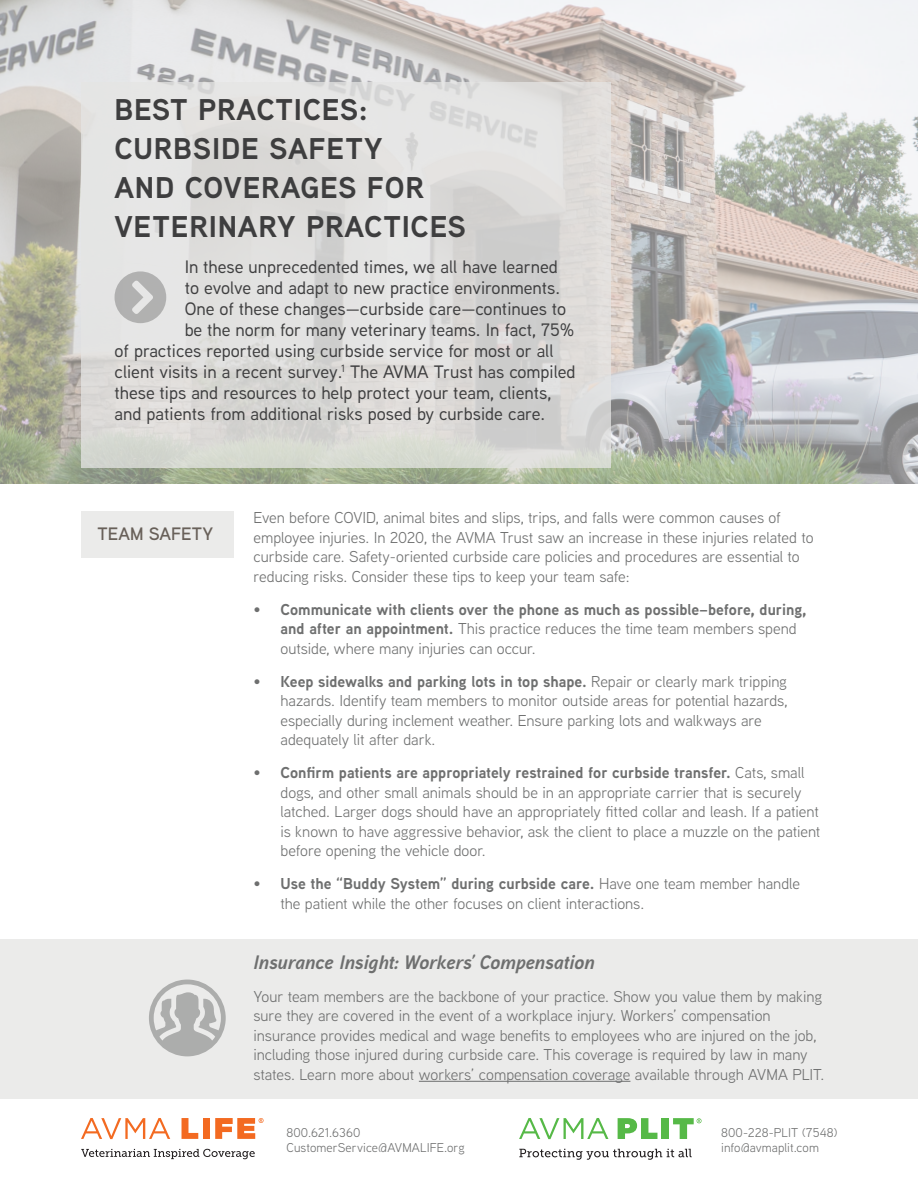
<style>
.page{position:relative;width:918px;height:1188px;background:#fff}
.page>*{position:absolute;margin:0;border:0;box-sizing:border-box;transform-origin:0 0}
.t1{font:700 30px/39px "Aaux Next";letter-spacing:.025em;color:#3e3e3f}
.chunky_itals{font:italic 700 19.5px "Aaux Next";letter-spacing:-.005em;color:#6e6f6f}
.t2{font:500 18px "Aaux Next";color:#3e3e3f}
.t3{font:600 18px "Aaux Next";letter-spacing:.005em;color:#686059}
.bullets{font:15.75px/19.5px "Aaux Next";letter-spacing:-.005em;color:#6e6f6f}
.insight_text{font:15.75px/19.5px "Aaux Next";letter-spacing:-.005em;color:#6e6f6f}
.extra_space_before{font:15.75px/19.5px "Aaux Next";letter-spacing:-.005em;color:#6e6f6f}
.bullets-2{font:700 15.75px/19.5px "Aaux Next";color:#6e6f6f}
.t4{font:12.75px/15px "Aaux Next";letter-spacing:.005em;color:#6e6f6f}
.s1{font-weight:400}
.s2{font-weight:700}
</style>
<div class="page">
<svg style="left:0;top:0;width:918px;height:484px;background:#c5c5c0"></svg>
<svg style="left:81px;top:83px;width:529px;height:385px;background:#dddcda"></svg>
<svg style="left:81px;top:1118px;width:89px;height:21px"></svg>
<svg style="left:182px;top:1118px;width:16px;height:21px"></svg>
<div style="left:203px;top:1118px;width:7px;height:21px;background:#f36a21"></div>
<svg style="left:215px;top:1118px;width:49px;height:21px"></svg>
<svg style="left:81px;top:1149px;width:174px;height:10px"></svg>
<svg style="left:519px;top:1118px;width:89px;height:21px"></svg>
<svg style="left:618px;top:1118px;width:39px;height:21px"></svg>
<div style="left:661px;top:1118px;width:8px;height:21px;background:#56b947"></div>
<svg style="left:673px;top:1118px;width:29px;height:21px"></svg>
<svg style="left:519px;top:1149px;width:173px;height:11px"></svg>
<div style="left:0;top:940px;width:918px;height:159px;background:#ebebea"></div>
<svg style="left:115px;top:271px;width:51px;height:52px;background:#c2c2c1"></svg>
<hr style="left:419px;top:1081px;width:211px;height:1px;background:#6e6f6f">
<div style="left:81px;top:511px;width:152px;height:46px;background:#ebebea"></div>
<svg style="left:149px;top:980px;width:77px;height:76px"></svg>
<p class="t1" style="left:114px;top:90px;width:353px">BEST PRACTICES:<br>CURBSIDE SAFETY<br>AND COVERAGES FOR<br>VETERINARY PRACTICES</p>
<p class="t2" style="left:185px;top:255px;width:375px">In these unprecedented times, we all have learned</p>
<p class="t2" style="left:185px;top:276px;width:377px">to evolve and adapt to new practice environments.</p>
<p class="t2" style="left:185px;top:297px;width:383px">One of these changes—curbside care—continues to</p>
<p class="t2" style="left:185px;top:318px;width:391px">be the norm for many veterinary teams. In fact, 75%</p>
<p class="t2" style="left:114px;top:339px;width:441px">of practices reported using curbside service for most or all</p>
<p class="t2" style="left:114px;top:360px;width:463px">client visits in a recent survey.<sup>1</sup> The AVMA Trust has compiled</p>
<p class="t2" style="left:114px;top:381px;width:438px">these tips and resources to help protect your team, clients,</p>
<p class="t2" style="left:114px;top:402px;width:432px">and patients from additional risks posed by curbside care.</p>
<p class="t3" style="left:98px;top:522px;width:117px">TEAM SAFETY</p>
<p class="extra_space_before" style="left:254px;top:507px;width:562px">Even before COVID, animal bites and slips, trips, and falls were common causes of employee injuries. In 2020, the AVMA Trust saw an increase in these injuries related to curbside care. Safety-oriented curbside care policies and procedures are essential to reducing risks. Consider these tips to keep your team safe:</p>
<p class="bullets-2" style="left:280px;top:599px;width:528px;text-indent:-27px"><span class="s1">•</span> Communicate with clients over the phone as much as possible–before, during, and after an appointment. <span class="s1">This practice reduces the time team members spend outside, where many injuries can occur.</span></p>
<p class="bullets" style="left:280px;top:671px;width:509px;text-indent:-27px">• <span class="s2">Keep sidewalks and parking lots in top shape.</span> Repair or clearly mark tripping hazards. Identify team members to monitor outside areas for potential hazards, especially during inclement weather. Ensure parking lots and walkways are adequately lit after dark.</p>
<p class="bullets" style="left:280px;top:762px;width:541px;text-indent:-27px">• <span class="s2">Confirm patients are appropriately restrained for curbside transfer.</span> Cats, small dogs, and other small animals should be in an appropriate carrier that is securely latched. Larger dogs should have an appropriately fitted collar and leash. If a patient is known to have aggressive behavior, ask the client to place a muzzle on the patient before opening the vehicle door.</p>
<p class="bullets" style="left:280px;top:873px;width:521px;text-indent:-27px">• <span class="s2">Use the “Buddy System” during curbside care.</span> Have one team member handle the patient while the other focuses on client interactions.</p>
<p class="chunky_itals" style="left:254px;top:948px;width:343px">Insurance Insight: Workers’ Compensation</p>
<p class="insight_text" style="left:254px;top:986px;width:572px">Your team members are the backbone of your practice. Show you value them by making sure they are covered in the event of a workplace injury. Workers’ compensation insurance provides medical and wage benefits to employees who are injured on the job, including those injured during curbside care. This coverage is required by law in many states. Learn more about workers’ compensation coverage available through AVMA PLIT.</p>
<p class="t4" style="left:286px;top:1124px;width:180px">800.621.6360<br>CustomerService@AVMALIFE.org</p>
<p class="t4" style="left:721px;top:1124px;width:118px">800-228-PLIT (7548) info@avmaplit.com</p>
</div>
